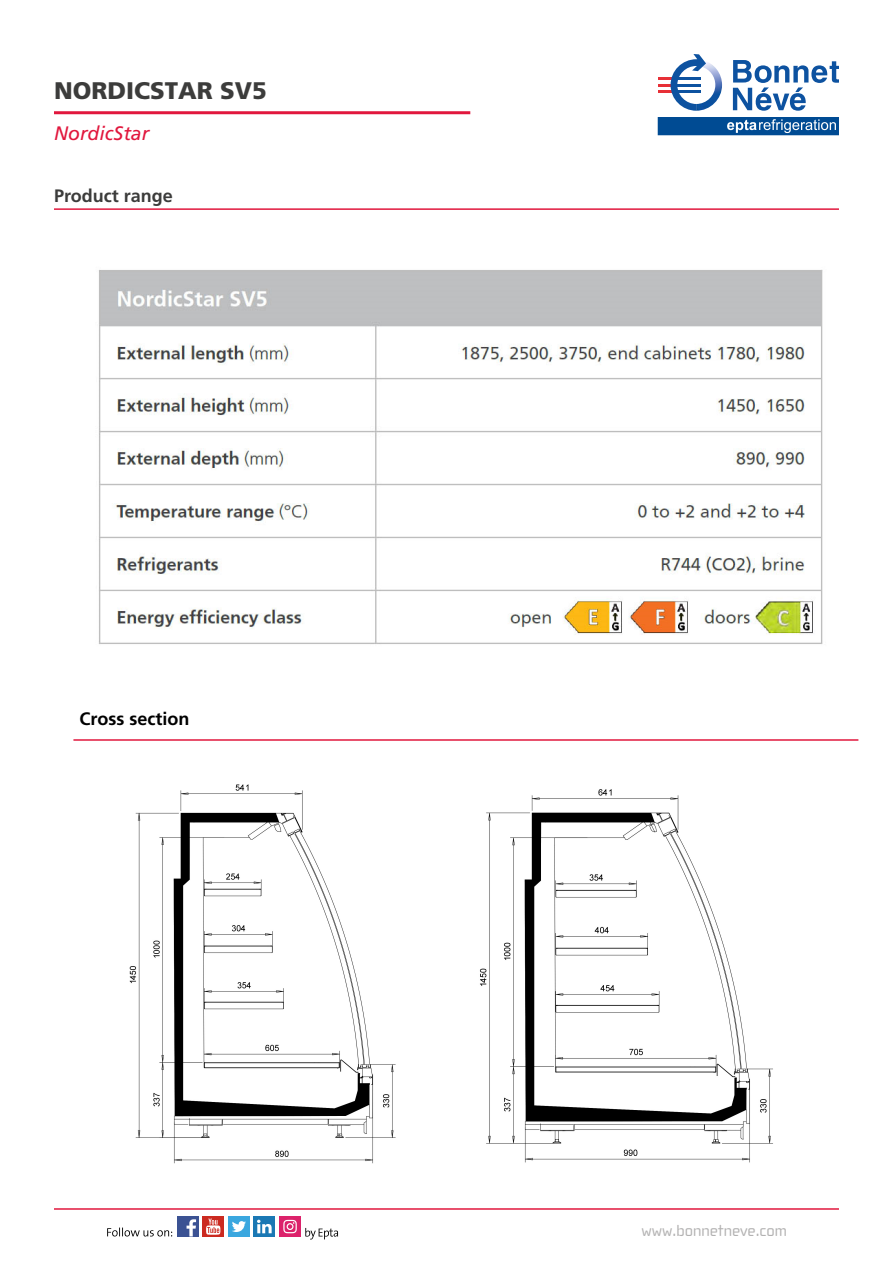
<style>
.page{position:relative;width:893px;height:1263px;background:#fff}
.page>*{position:absolute;margin:0;border:0;box-sizing:border-box;transform-origin:0 0}
.t1{font:900 24px "Frutiger LT Std";color:#3c3c3b}
.t2{font:italic 19.5px "Frutiger LT Std";color:#e1173d}
.t3{font:700 18px "Frutiger LT Std";color:#3c3c3b}
.t4{font:700 18px "Frutiger LT Std";color:#000}
.t5{font:16.5px "Cholla Wide";color:#b3b2b2}
</style>
<div class="page">
<hr style="left:54px;top:111px;width:416px;height:3px;background:#e1173d">
<hr style="left:54px;top:208px;width:785px;height:2px;background:#e1173d">
<hr style="left:54px;top:1208px;width:785px;height:2px;background:#e1173d">
<div style="left:203px;top:1216px;width:21px;height:21px;background:#cb2a20"></div>
<svg style="left:206px;top:1218px;width:14px;height:17px"></svg>
<div style="left:177px;top:1216px;width:21px;height:21px;background:#3b5293"></div>
<svg style="left:187px;top:1219px;width:9px;height:17px"></svg>
<div style="left:254px;top:1216px;width:21px;height:21px;background:#1a78b4"></div>
<svg style="left:257px;top:1220px;width:15px;height:13px"></svg>
<div style="left:228px;top:1216px;width:22px;height:21px;background:#3aa7df"></div>
<svg style="left:232px;top:1221px;width:14px;height:11px"></svg>
<svg style="left:107px;top:1227px;width:65px;height:9px"></svg>
<svg style="left:305px;top:1228px;width:33px;height:11px"></svg>
<div style="left:279px;top:1216px;width:22px;height:21px;background:#dc226b"></div>
<svg style="left:283px;top:1220px;width:14px;height:13px"></svg>
<svg style="left:658px;top:117px;width:181px;height:18px;background:#2061a0"></svg>
<svg style="left:733px;top:60px;width:106px;height:51px"></svg>
<hr style="left:658px;top:77px;width:17px;height:3px;background:#e73037">
<hr style="left:658px;top:84px;width:17px;height:3px;background:#e73037">
<hr style="left:658px;top:90px;width:17px;height:3px;background:#e73037">
<img style="left:706px;top:62px;width:16px;height:47px">
<svg style="left:671px;top:54px;width:35px;height:57px"></svg>
<hr style="left:73px;top:739px;width:785px;height:2px;background:#e1173d">
<img style="left:129px;top:784px;width:267px;height:380px">
<img style="left:480px;top:789px;width:293px;height:374px">
<img style="left:99px;top:269px;width:724px;height:375px">
<h1 class="t1" style="left:54px;top:76px;width:214px">NORDICSTAR SV5</h1>
<p class="t2" style="left:54px;top:122px;width:97px">NordicStar</p>
<p class="t3" style="left:54px;top:186px;width:120px">Product range</p>
<p class="t4" style="left:79px;top:708px;width:111px">Cross section</p>
<p class="t5" style="left:641px;top:1221px;width:147px">www.bonnetneve.com</p>
</div>
